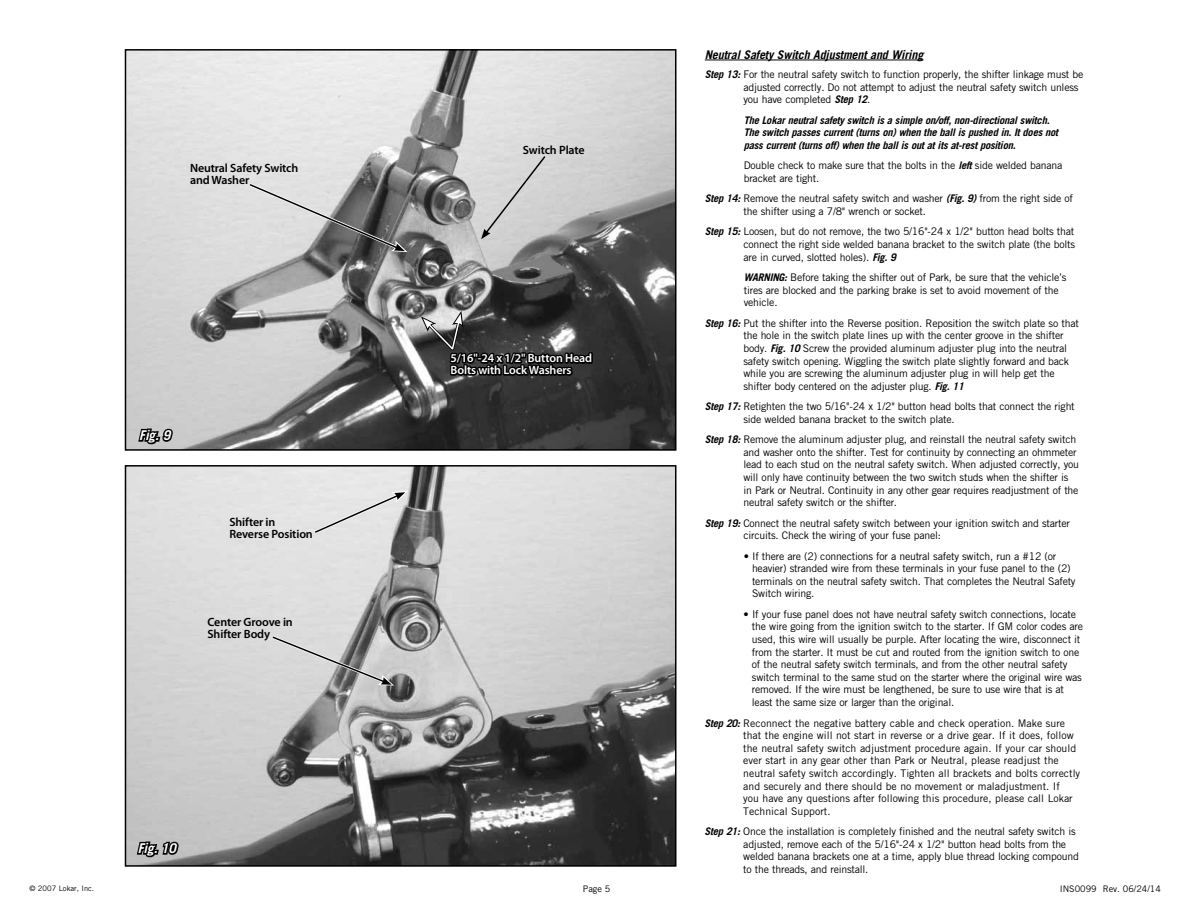
<style>
.page{position:relative;width:1188px;height:918px;background:#fff}
.page>*{position:absolute;margin:0;border:0;box-sizing:border-box;transform-origin:0 0}
.t1{font:italic 700 13.5px "Trade Gothic";letter-spacing:-.015em;color:#fff}
.t2{font:600 12px/12px "Myriad Pro";letter-spacing:-.01em;color:#000}
.t3{font:600 12px/12px "Myriad Pro";letter-spacing:-.01em;color:#fff}
.t4{font:italic 700 12px "Trade Gothic";letter-spacing:-.01em;color:#000}
.t5{font:10.5px/12.6px "Trade Gothic";letter-spacing:-.02em;color:#000}
.t6{font:10.5px/12.6px "Trade Gothic";color:#000}
.t7{font:italic 700 10.5px/12.6px "Trade Gothic";letter-spacing:-.02em;color:#000}
.t8{font:9px "Trade Gothic";color:#000}
.t9{font:7.5px "Trade Gothic";color:#000}
.s1{font-weight:700;font-style:italic}
</style>
<div class="page">
<img style="left:128px;top:52px;width:545px;height:396px">
<div style="left:125px;top:49px;width:551px;height:402px;border:2px solid #000"></div>
<img style="left:128px;top:468px;width:545px;height:396px">
<div style="left:125px;top:465px;width:551px;height:402px;border:2px solid #000"></div>
<hr style="left:705px;top:60px;width:218px;height:1px;background:#000">
<svg style="left:136px;top:411px;width:39px;height:35px"></svg>
<svg style="left:135px;top:824px;width:46px;height:35px;background:#8f8f8f"></svg>
<svg style="left:269px;top:633px;width:125px;height:53px;background:#bbb"></svg>
<svg style="left:311px;top:491px;width:97px;height:45px;background:#d3d3d3"></svg>
<svg style="left:481px;top:154px;width:66px;height:85px;background:#cdcdcd"></svg>
<svg style="left:246px;top:181px;width:162px;height:71px;background:#a0a0a0"></svg>
<svg style="left:421px;top:311px;width:173px;height:108px;background:#3e3e3e"></svg>
<p class="t2" style="left:190px;top:162px;width:110px">Neutral Safety Switch and Washer</p>
<p class="t1" style="left:139px;top:427px;width:32px">Fig. 9</p>
<p class="t2" style="left:229px;top:516px;width:85px">Shifter in<br>Reverse Position</p>
<p class="t2" style="left:208px;top:616px;width:87px">Center Groove in<br>Shifter Body</p>
<p class="t1" style="left:138px;top:840px;width:40px">Fig. 10</p>
<p class="t2" style="left:523px;top:144px;width:63px">Switch Plate</p>
<p class="t3" style="left:451px;top:352px;width:143px">5/16"-24 x 1/2" Button Head<br>Bolts with Lock Washers</p>
<p class="t4" style="left:705px;top:47px;width:220px">Neutral Safety Switch Adjustment and Wiring</p>
<p class="t5" style="left:743px;top:68px;width:341px;text-indent:-39px"><span class="s1">Step 13:</span> For the neutral safety switch to function properly, the shifter linkage must be adjusted correctly. Do not attempt to adjust the neutral safety switch unless you have completed <span class="s1">Step 12</span>.</p>
<p class="t7" style="left:744px;top:114px;width:316px">The Lokar neutral safety switch is a simple on/off, non-directional switch.<br>The switch passes current (turns on) when the ball is pushed in. It does not pass current (turns off) when the ball is out at its at-rest position.</p>
<p class="t5" style="left:744px;top:159px;width:320px">Double check to make sure that the bolts in the <span class="s1">left</span> side welded banana bracket are tight.</p>
<p class="t5" style="left:743px;top:192px;width:331px;text-indent:-39px"><span class="s1">Step 14:</span> Remove the neutral safety switch and washer <span class="s1">(Fig. 9)</span> from the right side of the shifter using a 7/8" wrench or socket.</p>
<p class="t5" style="left:743px;top:225px;width:333px;text-align:justify;text-indent:-39px"><span class="s1">Step 15:</span> Loosen, but do not remove, the two 5/16"-24 x 1/2" button head bolts that connect the right side welded banana bracket to the switch plate (the bolts are in curved, slotted holes). <span class="s1">Fig. 9</span></p>
<p class="t5" style="left:744px;top:271px;width:324px"><span class="s1">WARNING:</span> Before taking the shifter out of Park, be sure that the vehicle’s tires are blocked and the parking brake is set to avoid movement of the vehicle.</p>
<p class="t5" style="left:743px;top:317px;width:337px;text-indent:-39px"><span class="s1">Step 16:</span> Put the shifter into the Reverse position. Reposition the switch plate so that the hole in the switch plate lines up with the center groove in the shifter body. <span class="s1">Fig. 10</span> Screw the provided aluminum adjuster plug into the neutral safety switch opening. Wiggling the switch plate slightly forward and back while you are screwing the aluminum adjuster plug in will help get the shifter body centered on the adjuster plug. <span class="s1">Fig. 11</span></p>
<p class="t5" style="left:743px;top:400px;width:333px;text-indent:-39px"><span class="s1">Step 17:</span> Retighten the two 5/16"-24 x 1/2" button head bolts that connect the right side welded banana bracket to the switch plate.</p>
<p class="t5" style="left:743px;top:433px;width:337px;text-indent:-39px"><span class="s1">Step 18:</span> Remove the aluminum adjuster plug, and reinstall the neutral safety switch and washer onto the shifter. Test for continuity by connecting an ohmmeter lead to each stud on the neutral safety switch. When adjusted correctly, you will only have continuity between the two switch studs when the shifter is in Park or Neutral. Continuity in any other gear requires readjustment of the neutral safety switch or the shifter.</p>
<p class="t5" style="left:743px;top:516px;width:328px;text-indent:-39px"><span class="s1">Step 19:</span> Connect the neutral safety switch between your ignition switch and starter circuits. Check the wiring of your fuse panel:</p>
<p class="t5" style="left:752px;top:549px;width:325px;text-indent:-8px">• If there are (2) connections for a neutral safety switch, run a #12 (or heavier) stranded wire from these terminals in your fuse panel to the (2) terminals on the neutral safety switch. That completes the Neutral Safety Switch wiring.</p>
<p class="t5" style="left:752px;top:608px;width:333px;text-indent:-8px">• If your fuse panel does not have neutral safety switch connections, locate the wire going from the ignition switch to the starter. If GM color codes are used, this wire will usually be purple. After locating the wire, disconnect it from the starter. It must be cut and routed from the ignition switch to one of the neutral safety switch terminals, and from the other neutral safety switch terminal to the same stud on the starter where the original wire was removed. If the wire must be lengthened, be sure to use wire that is at least the same size or larger than the original.</p>
<p class="t6" style="left:743px;top:716px;width:339px;text-indent:-39px"><span class="s1">Step 20:</span> Reconnect the negative battery cable and check operation. Make sure that the engine will not start in reverse or a drive gear. If it does, follow the neutral safety switch adjustment procedure again. If your car should ever start in any gear other than Park or Neutral, please readjust the neutral safety switch accordingly. Tighten all brackets and bolts correctly and securely and there should be no movement or maladjustment. If<br>you have any questions after following this procedure, please call Lokar Technical Support.</p>
<p class="t5" style="left:743px;top:825px;width:337px;text-indent:-39px"><span class="s1">Step 21:</span> Once the installation is completely finished and the neutral safety switch is adjusted, remove each of the 5/16"-24 x 1/2" button head bolts from the welded banana brackets one at a time, apply blue thread locking compound to the threads, and reinstall.</p>
<p class="t9" style="left:29px;top:884px;width:66px">© 2007 Lokar, Inc.</p>
<p class="t8" style="left:583px;top:883px;width:29px">Page 5</p>
<p class="t8" style="left:1060px;top:883px;width:103px">INS0099 Rev. 06/24/14</p>
</div>
